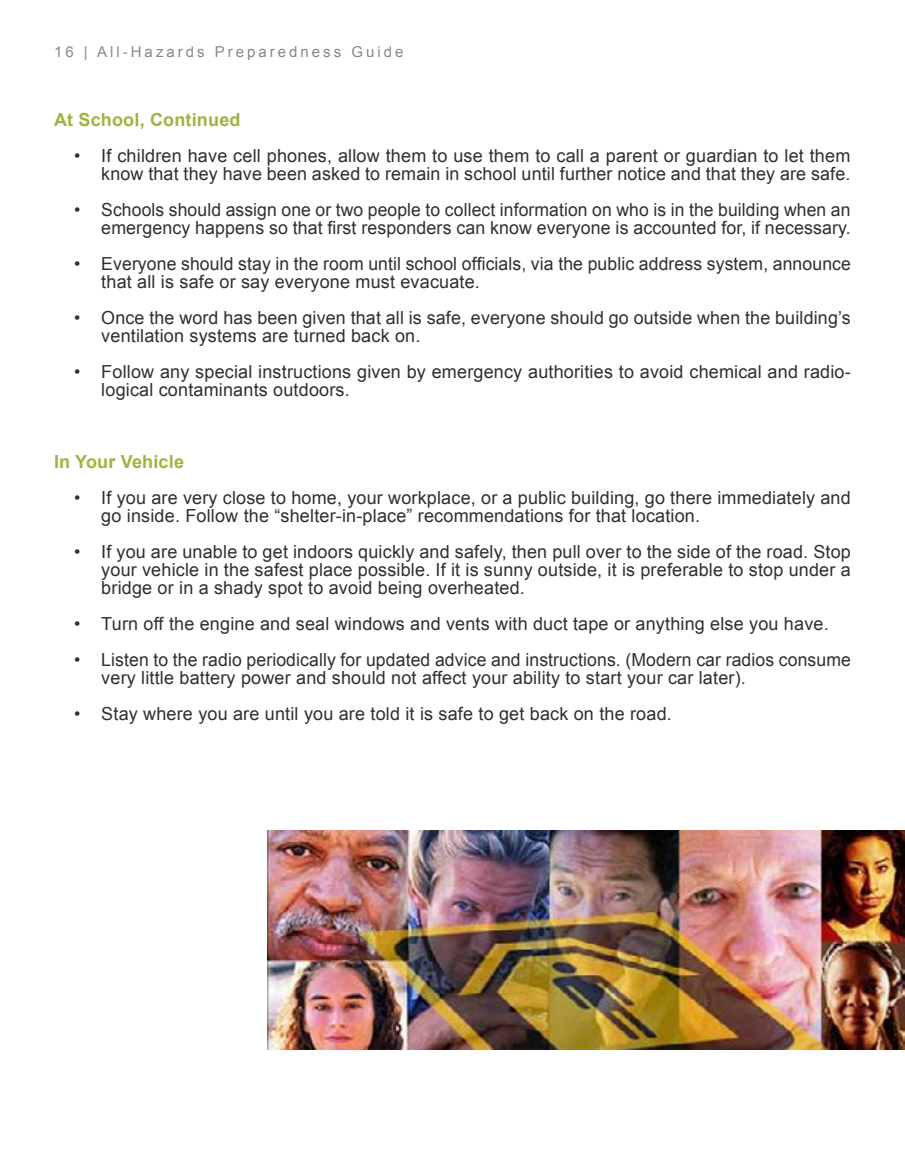
<style>
.page{position:relative;width:905px;height:1175px;background:#fff}
.page>*{position:absolute;margin:0;border:0;box-sizing:border-box;transform-origin:0 0}
.t1{font:18px/18px "Arial";letter-spacing:.01em;color:#342d30}
.t2{font:700 18px "Arial";letter-spacing:.01em;color:#9cb53c}
.t3{font:15px "Arial";letter-spacing:.2em;color:#87888a}
</style>
<div class="page">
<img style="left:268px;top:830px;width:636px;height:219px">
<p class="t3" style="left:54px;top:42px;width:351px">16 | All-Hazards Preparedness Guide</p>
<p class="t2" style="left:54px;top:108px;width:188px">At School, Continued</p>
<p class="t1" style="left:74px;top:147px;width:777px;text-align:right">• If children have cell phones, allow them to use them to call a parent or guardian to let them know that they have been asked to remain in school until further notice and that they are safe.</p>
<p class="t1" style="left:74px;top:201px;width:778px;text-align:right">• Schools should assign one or two people to collect information on who is in the building when an emergency happens so that first responders can know everyone is accounted for, if necessary.</p>
<p class="t1" style="left:101px;top:255px;width:751px;text-indent:-27px">• Everyone should stay in the room until school officials, via the public address system, announce that all is safe or say everyone must evacuate.</p>
<p class="t1" style="left:101px;top:309px;width:751px;text-indent:-27px">• Once the word has been given that all is safe, everyone should go outside when the building’s ventilation systems are turned back on.</p>
<p class="t1" style="left:101px;top:363px;width:751px;text-indent:-27px">• Follow any special instructions given by emergency authorities to avoid chemical and radio&shy;logical contaminants outdoors.</p>
<p class="t2" style="left:54px;top:450px;width:131px">In Your Vehicle</p>
<p class="t1" style="left:101px;top:489px;width:751px;text-indent:-27px">• If you are very close to home, your workplace, or a public building, go there immediately and go inside. Follow the “shelter-in-place” recommendations for that location.</p>
<p class="t1" style="left:101px;top:543px;width:751px;text-align:justify;text-indent:-27px">• If you are unable to get indoors quickly and safely, then pull over to the side of the road. Stop your vehicle in the safest place possible. If it is sunny outside, it is preferable to stop under a bridge or in a shady spot to avoid being overheated.</p>
<p class="t1" style="left:74px;top:615px;width:756px">• Turn off the engine and seal windows and vents with duct tape or anything else you have.</p>
<p class="t1" style="left:101px;top:651px;width:751px;text-indent:-27px">• Listen to the radio periodically for updated advice and instructions. (Modern car radios consume very little battery power and should not affect your ability to start your car later).</p>
<p class="t1" style="left:74px;top:705px;width:599px">• Stay where you are until you are told it is safe to get back on the road.</p>
</div>
